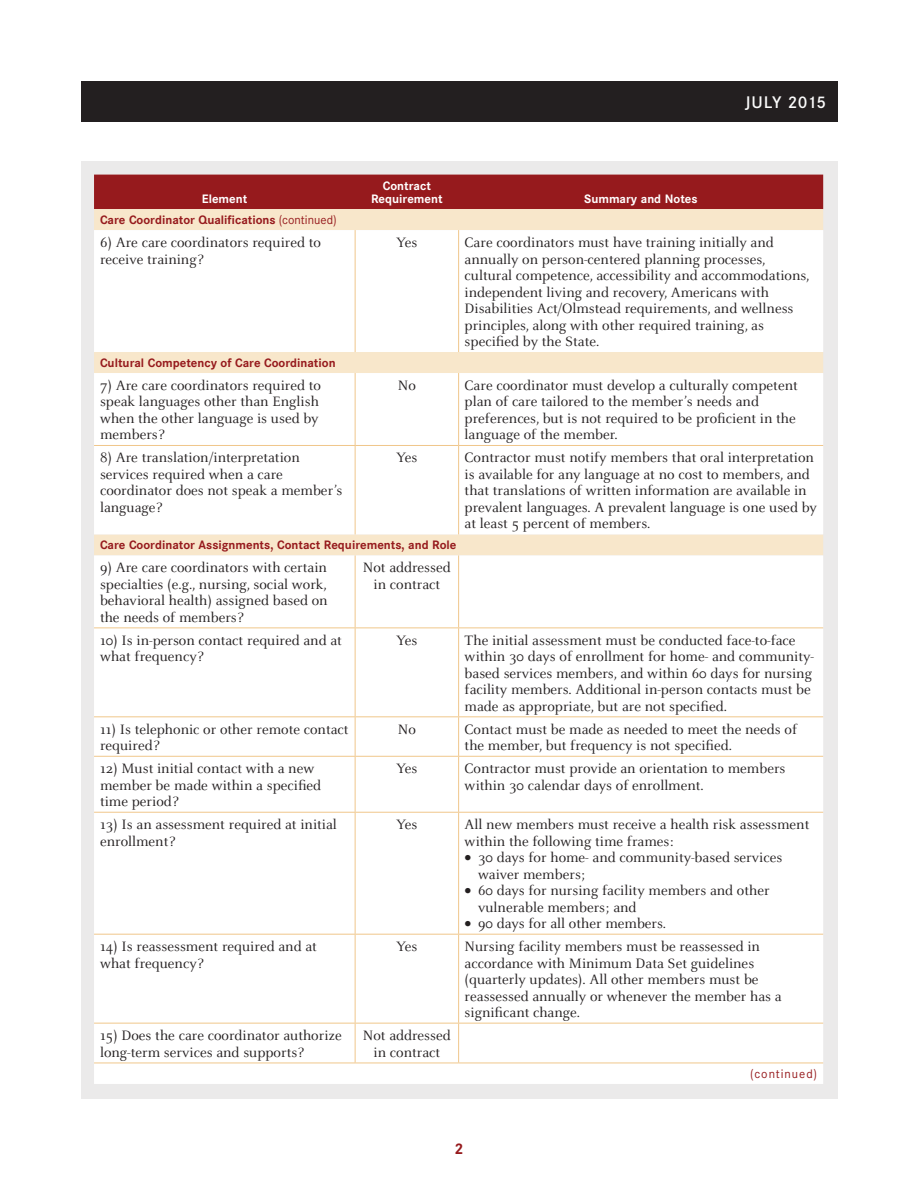
<style>
.page{position:relative;width:918px;height:1188px;background:#fff}
.page>*{position:absolute;margin:0;border:0;box-sizing:border-box;transform-origin:0 0}
.t1{font:500 16.5px "Corporate S";color:#fbfbfb}
.StateTableText{font:15px/16.5px "Celeste Pro";color:#231f20}
.StateTableBullet{font:15px/16.5px "Celeste Pro";color:#231f20}
.PageNumber{font:700 15px "Corporate S";color:#961a1d}
.TableRowHead{font:700 12px "Corporate S";color:#961a1d}
.TableColHead{font:700 12px/13.5px "Corporate S";color:#fff;text-align:center}
.StateTable_continued{font:12px "Corporate S";letter-spacing:.08em;color:#961a1d}
.s1{font-weight:400}
</style>
<div class="page">
<div style="left:81px;top:81px;width:756px;height:40px;background:#231f20"></div>
<div style="left:81px;top:161px;width:756px;height:938px;background:#ebeaea"></div>
<div style="left:94px;top:175px;width:729px;height:34px;background:#961a1d"></div>
<div style="left:94px;top:209px;width:729px;height:21px;background:#f8e7cb"></div>
<div style="left:94px;top:230px;width:729px;height:854px;background:#fff"></div>
<hr style="left:94px;top:445px;width:261px;height:1px;background:#f0c78b">
<hr style="left:355px;top:445px;width:104px;height:1px;background:#f0c78b">
<hr style="left:459px;top:445px;width:364px;height:1px;background:#f0c78b">
<hr style="left:94px;top:628px;width:261px;height:1px;background:#f0c78b">
<hr style="left:355px;top:628px;width:104px;height:1px;background:#f0c78b">
<hr style="left:459px;top:628px;width:364px;height:1px;background:#f0c78b">
<hr style="left:94px;top:716px;width:261px;height:1px;background:#f0c78b">
<hr style="left:355px;top:716px;width:104px;height:1px;background:#f0c78b">
<hr style="left:459px;top:716px;width:364px;height:1px;background:#f0c78b">
<hr style="left:94px;top:756px;width:261px;height:1px;background:#f0c78b">
<hr style="left:355px;top:756px;width:104px;height:1px;background:#f0c78b">
<hr style="left:459px;top:756px;width:364px;height:1px;background:#f0c78b">
<hr style="left:94px;top:812px;width:261px;height:1px;background:#f0c78b">
<hr style="left:355px;top:812px;width:104px;height:1px;background:#f0c78b">
<hr style="left:459px;top:812px;width:364px;height:1px;background:#f0c78b">
<hr style="left:94px;top:934px;width:261px;height:1px;background:#f0c78b">
<hr style="left:355px;top:934px;width:104px;height:1px;background:#f0c78b">
<hr style="left:459px;top:934px;width:364px;height:1px;background:#f0c78b">
<hr style="left:94px;top:1023px;width:261px;height:1px;background:#f0c78b">
<hr style="left:355px;top:1023px;width:104px;height:1px;background:#f0c78b">
<hr style="left:459px;top:1023px;width:364px;height:1px;background:#f0c78b">
<hr style="left:355px;top:230px;width:1px;height:122px;background:#f0c78b">
<hr style="left:458px;top:230px;width:1px;height:122px;background:#f0c78b">
<hr style="left:355px;top:373px;width:1px;height:72px;background:#f0c78b">
<hr style="left:458px;top:373px;width:1px;height:72px;background:#f0c78b">
<hr style="left:355px;top:446px;width:1px;height:88px;background:#f0c78b">
<hr style="left:458px;top:446px;width:1px;height:88px;background:#f0c78b">
<hr style="left:355px;top:555px;width:1px;height:73px;background:#f0c78b">
<hr style="left:458px;top:555px;width:1px;height:73px;background:#f0c78b">
<hr style="left:355px;top:628px;width:1px;height:88px;background:#f0c78b">
<hr style="left:458px;top:628px;width:1px;height:88px;background:#f0c78b">
<hr style="left:355px;top:717px;width:1px;height:39px;background:#f0c78b">
<hr style="left:458px;top:717px;width:1px;height:39px;background:#f0c78b">
<hr style="left:355px;top:757px;width:1px;height:55px;background:#f0c78b">
<hr style="left:458px;top:757px;width:1px;height:55px;background:#f0c78b">
<hr style="left:355px;top:813px;width:1px;height:121px;background:#f0c78b">
<hr style="left:458px;top:813px;width:1px;height:121px;background:#f0c78b">
<hr style="left:355px;top:935px;width:1px;height:88px;background:#f0c78b">
<hr style="left:458px;top:935px;width:1px;height:88px;background:#f0c78b">
<hr style="left:355px;top:1024px;width:1px;height:39px;background:#f0c78b">
<hr style="left:458px;top:1024px;width:1px;height:39px;background:#f0c78b">
<hr style="left:94px;top:1063px;width:261px;height:1px;background:#f0c78b">
<hr style="left:355px;top:1063px;width:104px;height:1px;background:#f0c78b">
<hr style="left:459px;top:1063px;width:364px;height:1px;background:#f0c78b">
<p class="TableColHead" style="left:202px;top:192px;width:47px">Element</p>
<p class="TableColHead" style="left:371px;top:179px;width:73px">Contract<br>Requirement</p>
<p class="TableColHead" style="left:584px;top:192px;width:115px">Summary and Notes</p>
<p class="t1" style="left:745px;top:92px;width:82px">JULY 2015</p>
<p class="TableRowHead" style="left:100px;top:213px;width:238px">Care Coordinator Qualifications <span class="s1">(continued)</span></p>
<p class="StateTableText" style="left:100px;top:234px;width:222px">6) Are care coordinators required to receive training?</p>
<p class="StateTableText" style="left:396px;top:234px;width:23px">Yes</p>
<p class="StateTableText" style="left:465px;top:234px;width:346px">Care coordinators must have training initially and annually on person-centered planning processes, cultural competence, accessibility and accommodations, independent living and recovery, Americans with Disabilities Act/Olmstead requirements, and wellness principles, along with other required training, as specified by the State.</p>
<p class="TableRowHead" style="left:100px;top:356px;width:237px">Cultural Competency of Care Coordination</p>
<p class="StateTableText" style="left:100px;top:377px;width:222px">7) Are care coordinators required to speak languages other than English when the other language is used by members?</p>
<p class="StateTableText" style="left:398px;top:377px;width:19px">No</p>
<p class="StateTableText" style="left:465px;top:377px;width:335px">Care coordinator must develop a culturally competent plan of care tailored to the member’s needs and preferences, but is not required to be proficient in the language of the member.</p>
<p class="StateTableText" style="left:100px;top:449px;width:244px">8) Are translation/interpretation services required when a care coordinator does not speak a member’s language?</p>
<p class="StateTableText" style="left:396px;top:449px;width:23px">Yes</p>
<p class="StateTableText" style="left:465px;top:449px;width:354px">Contractor must notify members that oral interpretation is available for any language at no cost to members, and that translations of written information are available in prevalent languages. A prevalent language is one used by at least 5 percent of members.</p>
<p class="TableRowHead" style="left:100px;top:538px;width:358px">Care Coordinator Assignments, Contact Requirements, and Role</p>
<p class="StateTableText" style="left:100px;top:559px;width:229px;text-align:justify">9) Are care coordinators with certain specialties (e.g., nursing, social work, behavioral health) assigned based on the needs of members?</p>
<p class="StateTableText" style="left:363px;top:559px;width:89px;text-align:center">Not addressed in contract</p>
<p class="StateTableText" style="left:100px;top:632px;width:243px">10) Is in-person contact required and at what frequency?</p>
<p class="StateTableText" style="left:396px;top:632px;width:23px">Yes</p>
<p class="StateTableText" style="left:465px;top:632px;width:351px">The initial assessment must be conducted face-to-face within 30 days of enrollment for home- and community&shy;based services members, and within 60 days for nursing facility members. Additional in-person contacts must be made as appropriate, but are not specified.</p>
<p class="StateTableText" style="left:100px;top:721px;width:250px">11) Is telephonic or other remote contact required?</p>
<p class="StateTableText" style="left:398px;top:721px;width:19px">No</p>
<p class="StateTableText" style="left:465px;top:721px;width:334px">Contact must be made as needed to meet the needs of the member, but frequency is not specified.</p>
<p class="StateTableText" style="left:100px;top:760px;width:223px">12) Must initial contact with a new member be made within a specified time period?</p>
<p class="StateTableText" style="left:396px;top:760px;width:23px">Yes</p>
<p class="StateTableText" style="left:465px;top:760px;width:322px">Contractor must provide an orientation to members within 30 calendar days of enrollment.</p>
<p class="StateTableText" style="left:100px;top:816px;width:238px">13) Is an assessment required at initial enrollment?</p>
<p class="StateTableText" style="left:396px;top:816px;width:23px">Yes</p>
<p class="StateTableText" style="left:465px;top:816px;width:346px">All new members must receive a health risk assessment within the following time frames:</p>
<p class="StateTableBullet" style="left:478px;top:849px;width:306px;text-indent:-14px">• 30 days for home- and community-based services waiver members;</p>
<p class="StateTableBullet" style="left:478px;top:882px;width:293px;text-indent:-14px">• 60 days for nursing facility members and other vulnerable members; and</p>
<p class="StateTableBullet" style="left:465px;top:915px;width:203px">• 90 days for all other members.</p>
<p class="StateTableText" style="left:100px;top:938px;width:218px">14) Is reassessment required and at what frequency?</p>
<p class="StateTableText" style="left:396px;top:938px;width:23px">Yes</p>
<p class="StateTableText" style="left:465px;top:938px;width:319px">Nursing facility members must be reassessed in accordance with Minimum Data Set guidelines (quarterly updates). All other members must be reassessed annually or whenever the member has a significant change.</p>
<p class="StateTableText" style="left:100px;top:1027px;width:243px">15) Does the care coordinator authorize long-term services and supports?</p>
<p class="StateTableText" style="left:363px;top:1027px;width:89px;text-align:center">Not addressed in contract</p>
<p class="StateTable_continued" style="left:750px;top:1067px;width:68px">(continued)</p>
<p class="PageNumber" style="left:454px;top:1139px;width:11px">2</p>
</div>
